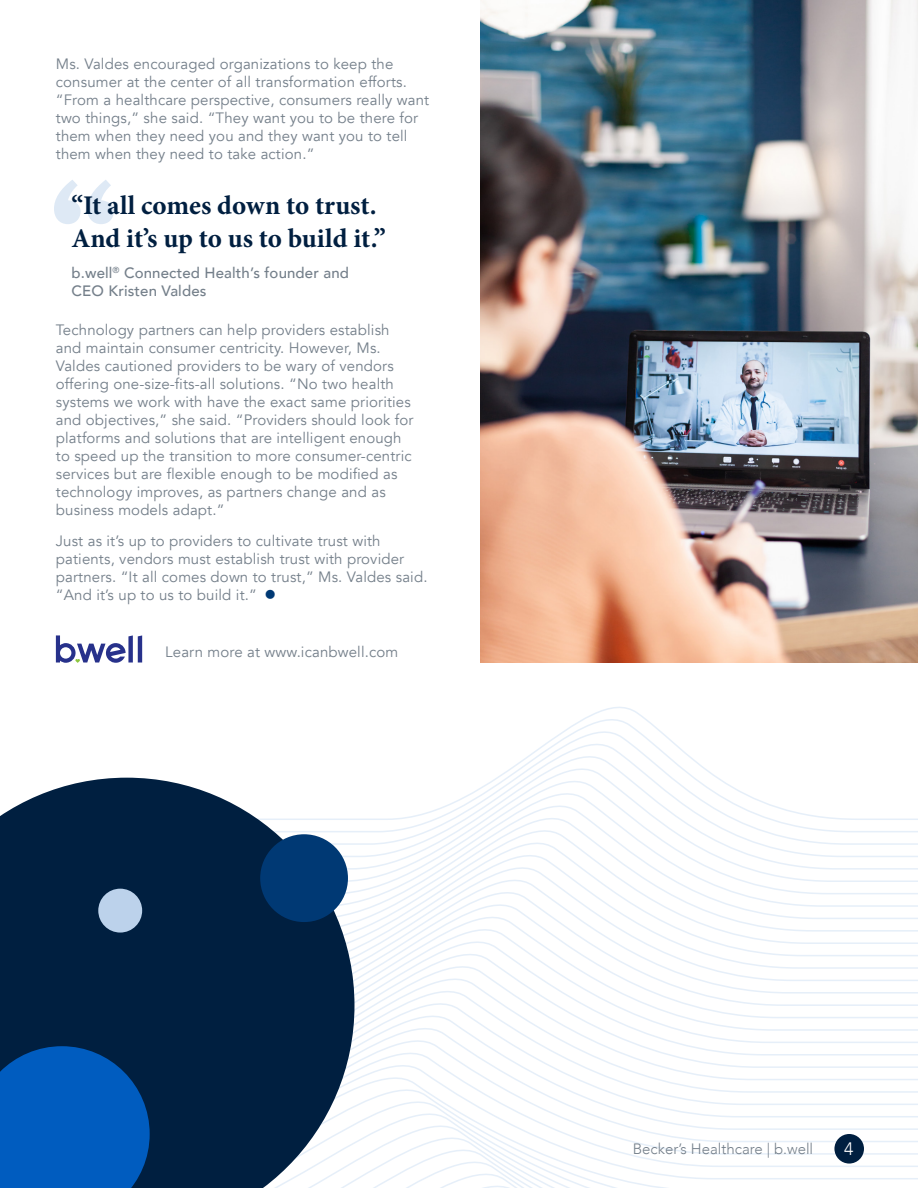
<style>
.page{position:relative;width:918px;height:1188px;background:#fff}
.page>*{position:absolute;margin:0;border:0;box-sizing:border-box;transform-origin:0 0}
.t1{font:700 27px/32.4px "Minion Pro";color:#001f40}
.t2{font:300 18px "Avenir";color:#fff}
.t3{font:15px/18px "Avenir";letter-spacing:.01em;color:#747f8a}
.t4{font:500 15px/18px "Avenir";letter-spacing:.01em;color:#747f8a}
.t5{font:300 15px "Avenir";color:#747f8a}
</style>
<div class="page">
<svg style="left:116px;top:707px;width:802px;height:481px"></svg>
<svg style="left:0;top:778px;width:354px;height:410px;background:#203b58"></svg>
<svg style="left:0;top:1046px;width:150px;height:142px;background:#0055b1"></svg>
<div style="left:260px;top:834px;width:88px;height:88px;background:#003974;border-radius:50%"></div>
<div style="left:98px;top:889px;width:44px;height:44px;background:#bcd2eb;border-radius:50%"></div>
<div style="left:834px;top:1134px;width:30px;height:30px;background:#001f40;border-radius:50%"></div>
<svg style="left:54px;top:180px;width:60px;height:44px"></svg>
<img style="left:481px;top:0;width:437px;height:663px">
<svg style="left:56px;top:635px;width:86px;height:28px"></svg>
<p class="t3" style="left:56px;top:55px;width:375px">Ms. Valdes encouraged organizations to keep the consumer at the center of all transformation efforts. “From a healthcare perspective, consumers really want two things,” she said. “They want you to be there for them when they need you and they want you to tell them when they need to take action.”</p>
<h1 class="t1" style="left:71px;top:189px;width:316px">“It all comes down to trust.<br>And it’s up to us to build it.”</h1>
<p class="t4" style="left:71px;top:263px;width:279px">b.well<sup>®</sup> Connected Health’s founder and<br>CEO Kristen Valdes</p>
<p class="t3" style="left:56px;top:321px;width:359px">Technology partners can help providers establish and maintain consumer centricity. However, Ms.<br>Valdes cautioned providers to be wary of vendors offering one-size-fits-all solutions. “No two health systems we work with have the exact same priorities and objectives,” she said. “Providers should look for platforms and solutions that are intelligent enough to speed up the transition to more consumer-centric services but are flexible enough to be modified as technology improves, as partners change and as business models adapt.”</p>
<p class="t3" style="left:56px;top:532px;width:373px">Just as it’s up to providers to cultivate trust with patients, vendors must establish trust with provider partners. “It all comes down to trust,” Ms. Valdes said. “And it’s up to us to build it.” <sup>■</sup></p>
<p class="t3" style="left:165px;top:643px;width:235px">Learn more at www.icanbwell.com</p>
<p class="t5" style="left:633px;top:1140px;width:182px">Becker’s Healthcare | b.well</p>
<p class="t2" style="left:844px;top:1138px;width:11px">4</p>
</div>
